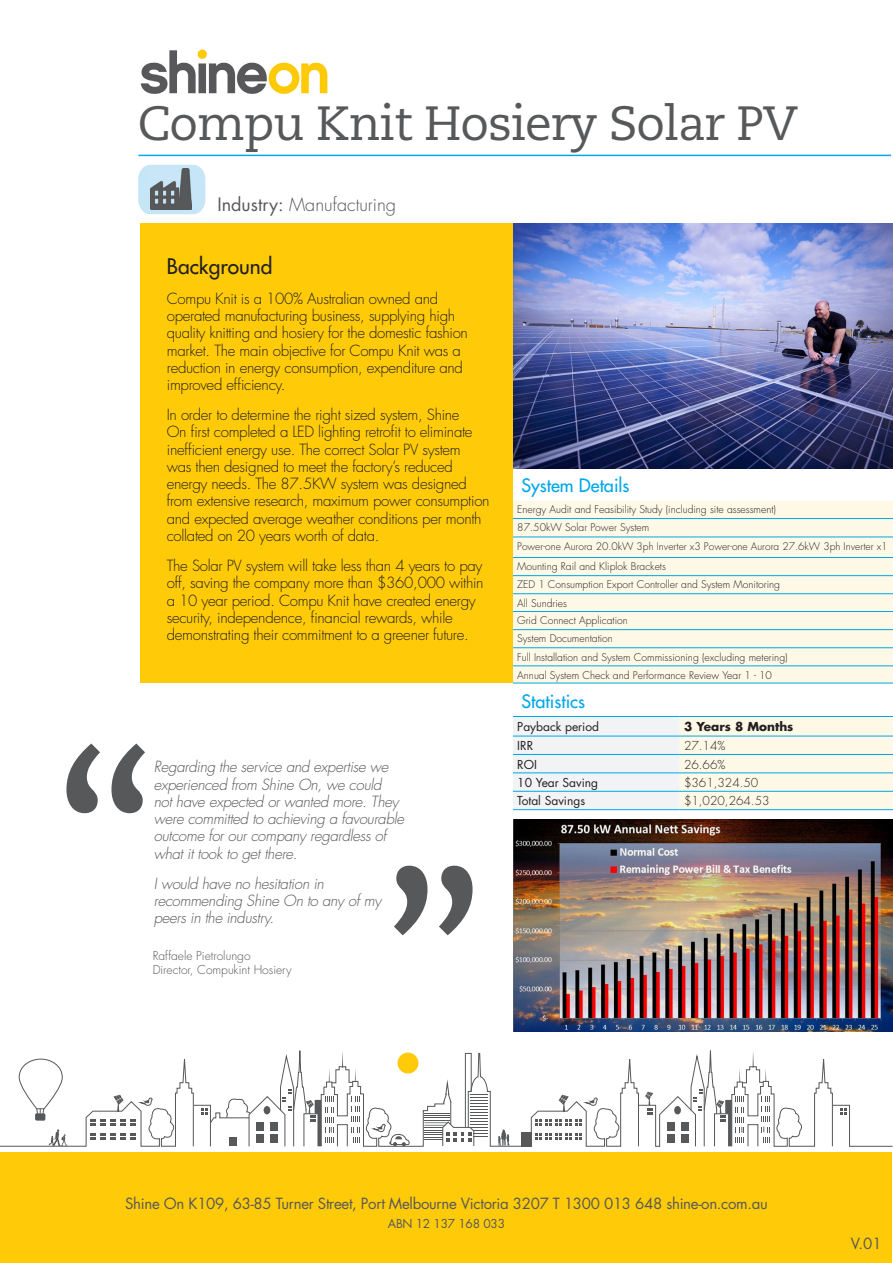
<style>
.page{position:relative;width:893px;height:1263px;background:#fff}
.page>*{position:absolute;margin:0;border:0;box-sizing:border-box;transform-origin:0 0}
.t1{font:236.85px "Caecilia LT Std";color:#57585a}
.t2{font:48px "Caecilia LT Std";letter-spacing:-.02em;color:#57585a}
.t3{font:500 21px "Futura Std";color:#231f20}
.t4{font:500 18px "Futura Std";color:#00a7e9}
.t5{font:300 18px "Futura Std";color:#57585a}
.t6{font:300 15px/17.2px "Futura Std";letter-spacing:-.02em;color:#231f20}
.t7{font:italic 300 15px/17.2px "Futura Std";letter-spacing:-.02em;color:#57585a}
.t8{font:15px "Futura Std";letter-spacing:-.02em;color:#57585a}
.t9{font:300 12px "Futura Std";color:#57585a}
.t10{font:12px "Futura Std";color:#231f20}
.t11{font:300 12px "Futura Std";color:#231f20}
.t12{font:12px "Futura Std";letter-spacing:-.02em;color:#57585a}
.t13{font:700 12px "Futura Std";color:#231f20}
.t14{font:300 10.35px "Futura Std";color:#231f20}
.t15{font:300 10.2px "Futura Std";color:#231f20}
.s1{font-weight:400}
</style>
<div class="page">
<svg style="left:1px;top:1031px;width:891px;height:116px"></svg>
<div style="left:521px;top:1132px;width:10px;height:14px;background:#57585a"></div>
<div style="left:1px;top:1152px;width:891px;height:111px;background:#ffcb08"></div>
<img style="left:140px;top:49px;width:188px;height:45px">
<div style="left:140px;top:223px;width:440px;height:460px;background:#ffcb08"></div>
<hr style="left:138px;top:155px;width:753px;height:1px;background:#00a7e9">
<div style="left:513px;top:224px;width:380px;height:447px;background:#fff"></div>
<svg style="left:513px;top:717px;width:380px;height:92px"></svg>
<hr style="left:513px;top:716px;width:167px;height:1px;background:#00a7e9">
<hr style="left:680px;top:716px;width:213px;height:1px;background:#00a7e9">
<hr style="left:513px;top:736px;width:167px;height:1px;background:#00a7e9">
<hr style="left:680px;top:736px;width:213px;height:1px;background:#00a7e9">
<hr style="left:513px;top:754px;width:167px;height:1px;background:#00a7e9">
<hr style="left:680px;top:754px;width:213px;height:1px;background:#00a7e9">
<hr style="left:513px;top:773px;width:167px;height:1px;background:#00a7e9">
<hr style="left:513px;top:791px;width:167px;height:1px;background:#00a7e9">
<hr style="left:513px;top:809px;width:167px;height:1px;background:#00a7e9">
<hr style="left:680px;top:773px;width:213px;height:1px;background:#00a7e9">
<hr style="left:680px;top:791px;width:213px;height:1px;background:#00a7e9">
<hr style="left:680px;top:809px;width:213px;height:1px;background:#00a7e9">
<div style="left:513px;top:500px;width:380px;height:183px;background:#fef9e7"></div>
<hr style="left:513px;top:518px;width:380px;height:1px;background:#00a7e9">
<hr style="left:513px;top:537px;width:380px;height:1px;background:#00a7e9">
<hr style="left:513px;top:557px;width:380px;height:1px;background:#00a7e9">
<hr style="left:513px;top:575px;width:380px;height:1px;background:#00a7e9">
<hr style="left:513px;top:593px;width:380px;height:1px;background:#00a7e9">
<hr style="left:513px;top:611px;width:380px;height:1px;background:#00a7e9">
<hr style="left:513px;top:629px;width:380px;height:1px;background:#00a7e9">
<hr style="left:513px;top:647px;width:380px;height:1px;background:#00a7e9">
<hr style="left:513px;top:666px;width:380px;height:1px;background:#00a7e9">
<hr style="left:513px;top:683px;width:380px;height:1px;background:#00a7e9">
<svg style="left:138px;top:165px;width:67px;height:49px;background:#c8e4f4"></svg>
<img style="left:150px;top:168px;width:42px;height:41px">
<img style="left:513px;top:224px;width:380px;height:245px">
<img style="left:513px;top:820px;width:380px;height:211px">
<p class="t2" style="left:138px;top:95px;width:661px">Compu Knit Hosiery Solar PV</p>
<p class="t5" style="left:217px;top:194px;width:180px"><span class="s1">Industry:</span> Manufacturing</p>
<p class="t3" style="left:167px;top:253px;width:107px">Background</p>
<p class="t6" style="left:167px;top:290px;width:303px">Compu Knit is a 100% Australian owned and operated manufacturing business, supplying high quality knitting and hosiery for the domestic fashion market. The main objective for Compu Knit was a reduction in energy consumption, expenditure and improved efficiency.</p>
<p class="t6" style="left:167px;top:407px;width:324px">In order to determine the right sized system, Shine<br>On first completed a LED lighting retrofit to eliminate inefficient energy use. The correct Solar PV system<br>was then designed to meet the factory’s reduced energy needs. The 87.5KW system was designed from extensive research, maximum power consumption and expected average weather conditions per month collated on 20 years worth of data.</p>
<p class="t6" style="left:167px;top:557px;width:318px">The Solar PV system will take less than 4 years to pay off, saving the company more than $360,000 within a 10 year period. Compu Knit have created energy security, independence, financial rewards, while demonstrating their commitment to a greener future.</p>
<p class="t1" style="left:53px;top:708px;width:107px">“</p>
<p class="t7" style="left:154px;top:759px;width:252px">Regarding the service and expertise we experienced from Shine On, we could<br>not have expected or wanted more. They were committed to achieving a favourable outcome for our company regardless of what it took to get there.</p>
<p class="t7" style="left:154px;top:875px;width:229px">I would have no hesitation in recommending Shine On to any of my peers in the industry.</p>
<p class="t1" style="left:486px;top:971px;width:107px;rotate:-180deg">“</p>
<p class="t9" style="left:153px;top:948px;width:99px">Raffaele Pietrolungo</p>
<p class="t9" style="left:153px;top:963px;width:140px">Director, Compukint Hosiery</p>
<p class="t4" style="left:521px;top:474px;width:109px">System Details</p>
<p class="t14" style="left:517px;top:503px;width:260px">Energy Audit and Feasibility Study (including site assessment)</p>
<p class="t14" style="left:517px;top:521px;width:134px">87.50kW Solar Power System</p>
<p class="t15" style="left:517px;top:540px;width:372px">Power-one Aurora 20.0kW 3ph Inverter x3 Power-one Aurora 27.6kW 3ph Inverter x1</p>
<p class="t14" style="left:517px;top:560px;width:150px">Mounting Rail and Kliplok Brackets</p>
<p class="t14" style="left:517px;top:578px;width:264px">ZED 1 Consumption Export Controller and System Monitoring</p>
<p class="t14" style="left:517px;top:596px;width:51px">All Sundries</p>
<p class="t14" style="left:517px;top:614px;width:112px">Grid Connect Application</p>
<p class="t14" style="left:517px;top:632px;width:97px">System Documentation</p>
<p class="t14" style="left:517px;top:650px;width:272px">Full Installation and System Commissioning (excluding metering)</p>
<p class="t14" style="left:517px;top:669px;width:256px">Annual System Check and Performance Review Year 1 - 10</p>
<p class="t4" style="left:522px;top:690px;width:65px">Statistics</p>
<p class="t10" style="left:517px;top:718px;width:83px">Payback period</p>
<p class="t13" style="left:684px;top:718px;width:111px">3 Years 8 Months</p>
<p class="t10" style="left:517px;top:738px;width:17px">IRR</p>
<p class="t11" style="left:684px;top:738px;width:43px">27.14%</p>
<p class="t10" style="left:517px;top:756px;width:21px">ROI</p>
<p class="t11" style="left:684px;top:757px;width:43px">26.66%</p>
<p class="t10" style="left:517px;top:775px;width:82px">10 Year Saving</p>
<p class="t11" style="left:684px;top:775px;width:76px">$361,324.50</p>
<p class="t10" style="left:517px;top:793px;width:69px">Total Savings</p>
<p class="t11" style="left:684px;top:794px;width:87px">$1,020,264.53</p>
<p class="t8" style="left:125px;top:1193px;width:644px">Shine On K109, 63-85 Turner Street, Port Melbourne Victoria 3207 T 1300 013 648 shine-on.com.au</p>
<p class="t12" style="left:388px;top:1216px;width:119px">ABN 12 137 168 033</p>
<p class="t8" style="left:851px;top:1234px;width:32px">V.01</p>
</div>
